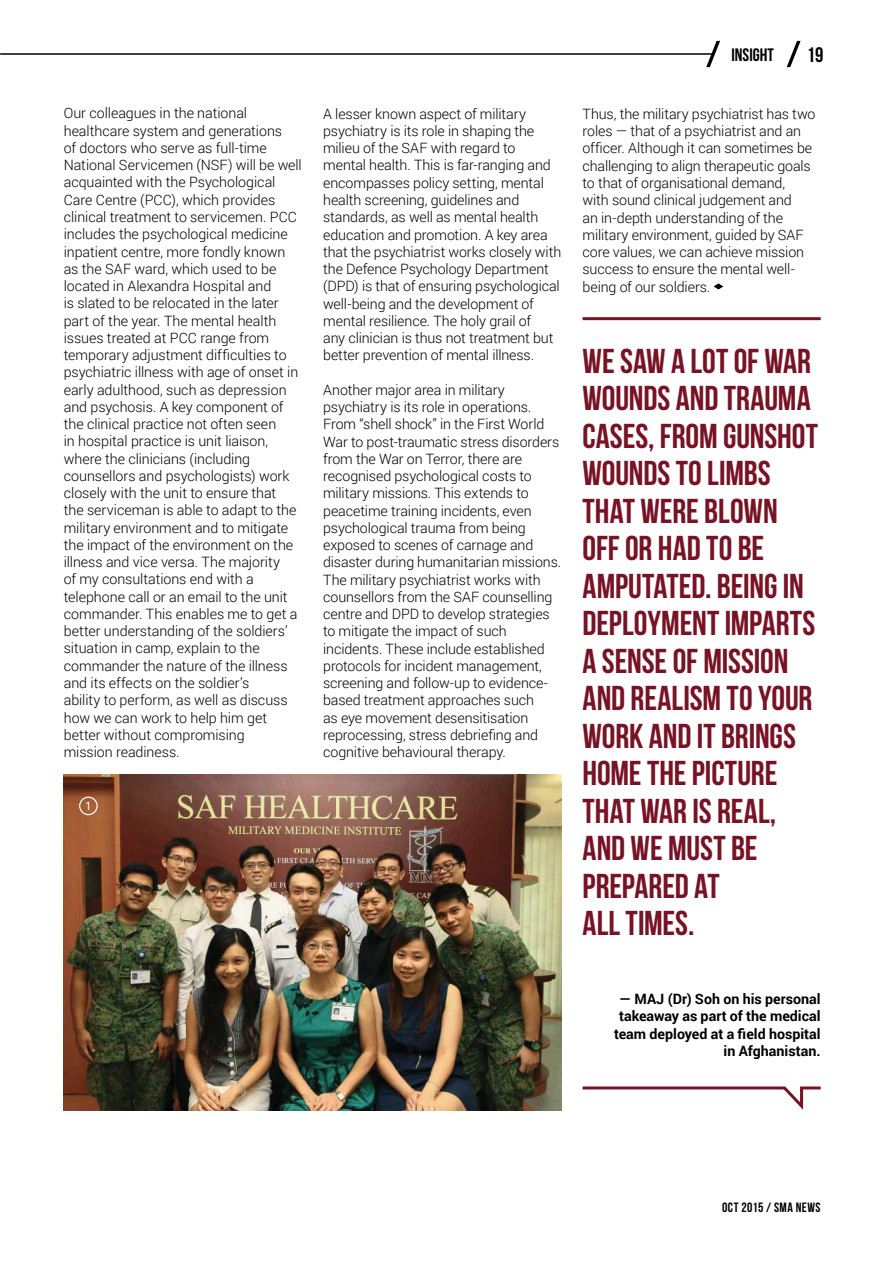
<style>
.page{position:relative;width:893px;height:1263px;background:#fff}
.page>*{position:absolute;margin:0;border:0;box-sizing:border-box;transform-origin:0 0}
.t1{font:700 34.5px/37.5px "Bebas Neue";letter-spacing:-.005em;color:#771325}
.t2{font:21px "Bebas Neue";color:#000}
.t3{font:18px "Bebas Neue";color:#000}
.t4{font:300 14.25px/17.2px "Roboto";letter-spacing:-.005em;color:#000}
.t5{font:700 14.25px/17.2px "Roboto";color:#000;text-align:right}
.t6{font:13.5px "Bebas Neue";letter-spacing:.035em;color:#000}
.t7{font:11.4px "Roboto";color:#fff}
.s1{font-weight:700}
</style>
<div class="page">
<svg style="left:714px;top:283px;width:9px;height:6px"></svg>
<img style="left:64px;top:774px;width:497px;height:337px">
<div style="left:79px;top:797px;width:19px;height:18px;border:1px solid #fff;border-radius:50%"></div>
<svg style="left:582px;top:1086px;width:239px;height:24px"></svg>
<hr style="left:583px;top:317px;width:238px;height:3px;background:#771325">
<svg style="left:787px;top:41px;width:14px;height:26px"></svg>
<svg style="left:706px;top:41px;width:14px;height:26px"></svg>
<hr style="left:1px;top:53px;width:713px;height:2px;background:#000">
<p class="t4" style="left:64px;top:104px;width:240px">Our colleagues in the national healthcare system and generations<br>of doctors who serve as full-time National Servicemen (NSF) will be well acquainted with the Psychological Care Centre (PCC), which provides clinical treatment to servicemen. PCC includes the psychological medicine inpatient centre, more fondly known as the SAF ward, which used to be located in Alexandra Hospital and<br>is slated to be relocated in the later part of the year. The mental health issues treated at PCC range from temporary adjustment difficulties to psychiatric illness with age of onset in early adulthood, such as depression and psychosis. A key component of the clinical practice not often seen<br>in hospital practice is unit liaison, where the clinicians (including counsellors and psychologists) work closely with the unit to ensure that<br>the serviceman is able to adapt to the military environment and to mitigate the impact of the environment on the illness and vice versa. The majority<br>of my consultations end with a telephone call or an email to the unit commander. This enables me to get a better understanding of the soldiers’ situation in camp, explain to the commander the nature of the illness and its effects on the soldier’s<br>ability to perform, as well as discuss how we can work to help him get better without compromising<br>mission readiness.</p>
<p class="t4" style="left:323px;top:105px;width:240px">A lesser known aspect of military psychiatry is its role in shaping the milieu of the SAF with regard to mental health. This is far-ranging and encompasses policy setting, mental health screening, guidelines and standards, as well as mental health education and promotion. A key area that the psychiatrist works closely with the Defence Psychology Department (DPD) is that of ensuring psychological well-being and the development of mental resilience. The holy grail of<br>any clinician is thus not treatment but better prevention of mental illness.</p>
<p class="t4" style="left:323px;top:381px;width:240px">Another major area in military psychiatry is its role in operations.<br>From “shell shock” in the First World War to post-traumatic stress disorders from the War on Terror, there are recognised psychological costs to military missions. This extends to peacetime training incidents, even psychological trauma from being exposed to scenes of carnage and disaster during humanitarian missions.<br>The military psychiatrist works with counsellors from the SAF counselling centre and DPD to develop strategies to mitigate the impact of such incidents. These include established protocols for incident management, screening and follow-up to evidence&shy;based treatment approaches such<br>as eye movement desensitisation reprocessing, stress debriefing and cognitive behavioural therapy.</p>
<p class="t7" style="left:85px;top:798px;width:8px">1</p>
<p class="t3" style="left:731px;top:45px;width:44px">insight</p>
<h2 class="t2" style="left:807px;top:43px;width:18px">19</h2>
<p class="t4" style="left:583px;top:105px;width:234px">Thus, the military psychiatrist has two roles — that of a psychiatrist and an officer. Although it can sometimes be challenging to align therapeutic goals to that of organisational demand,<br>with sound clinical judgement and<br>an in-depth understanding of the military environment, guided by SAF core values, we can achieve mission success to ensure the mental well&shy;being of our soldiers.</p>
<p class="t1" style="left:583px;top:342px;width:237px">WE SAW A LOT OF WAR<br>WOUNDS AND TRAUMA<br>CASES, FROM GUNSHOT<br>WOUNDS TO LIMBS<br>THAT WERE BLOWN<br>OFF OR HAD TO BE<br>AMPUTATED. BEING IN<br>DEPLOYMENT IMPARTS<br>A SENSE OF MISSION<br>AND REALISM TO YOUR<br>WORK AND IT BRINGS<br>HOME THE PICTURE<br>THAT WAR IS REAL,<br>AND WE MUST BE<br>PREPARED AT<br>ALL TIMES.</p>
<p class="t5" style="left:614px;top:990px;width:208px">— MAJ (Dr) Soh on his personal takeaway as part of the medical team deployed at a field hospital in Afghanistan.</p>
<p class="t6" style="left:722px;top:1200px;width:100px">OCT 2015 / <span class="s1">SMA NEWS</span></p>
</div>
